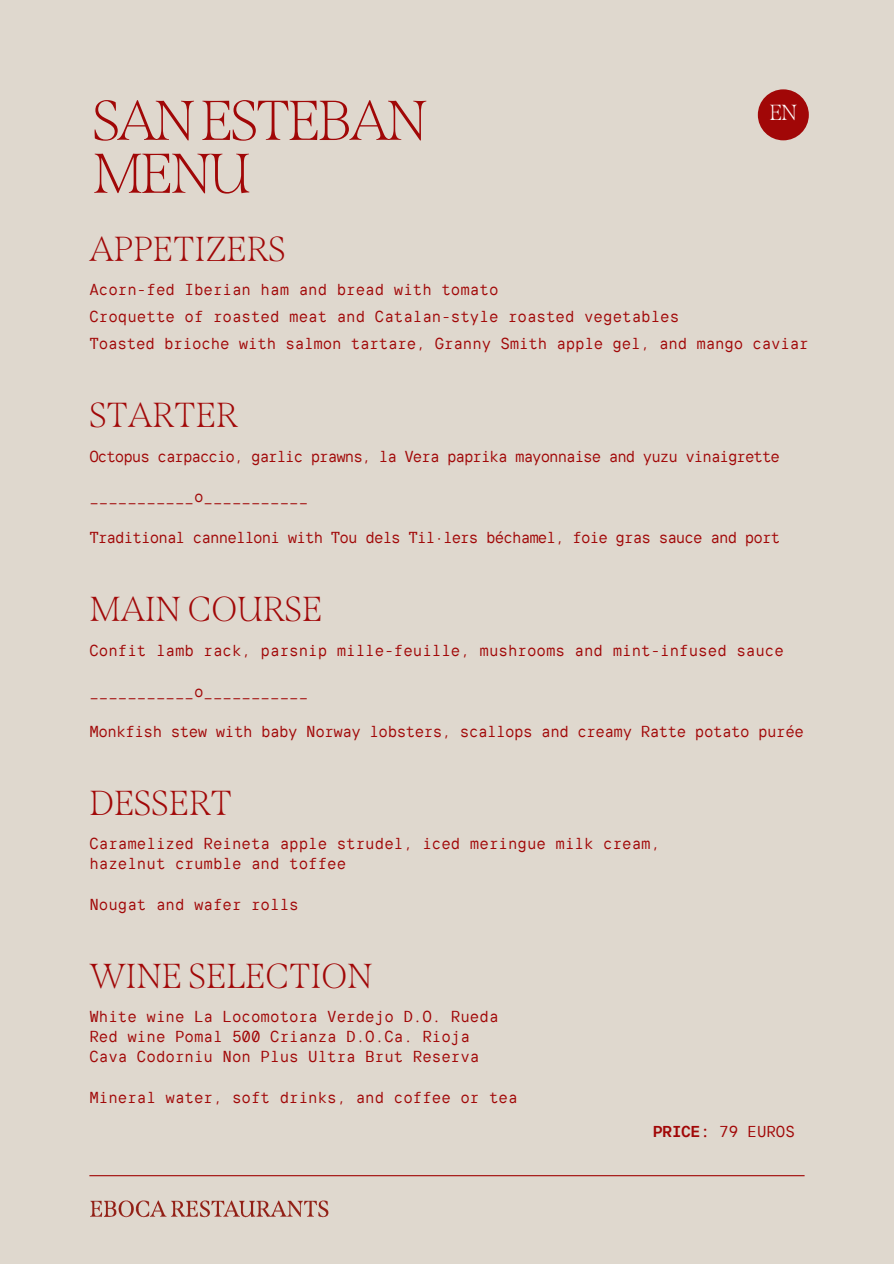
<style>
.page{position:relative;width:894px;height:1264px;background:#fff}
.page>*{position:absolute;margin:0;border:0;box-sizing:border-box;transform-origin:0 0}
.t1{font:100 56.1px/52.9px "Span";letter-spacing:-.05em;color:#a10707}
.t2{font:100 34.65px "Span";color:#a10707}
.t3{font:100 21.75px "Span";color:#fff}
.t4{font:15.9px/20.2px "TT Interphases Mono";color:#a10707}
.t5{font:15.9px "TT Interphases Mono";letter-spacing:-.065em;color:#a10707}
.t6{font:15.9px "TT Interphases Mono";letter-spacing:-.055em;color:#a10707}
.t7{font:15.9px "TT Interphases Mono";letter-spacing:-.03em;color:#a10707}
.t8{font:15.75px "TT Interphases Mono";color:#a10707}
.s1{font-weight:700}
</style>
<div class="page">
<div style="left:0;top:0;width:893px;height:1263px;background:#dfd8ce"></div>
<hr style="left:89px;top:1175px;width:715px;height:1px;background:#a10707">
<img style="left:90px;top:1200px;width:239px;height:18px">
<svg style="left:757px;top:89px;width:51px;height:51px;fill:#a10707"></svg>
<h1 class="t1" style="left:92px;top:95px;width:337px">SANESTEBAN<br>MENU</h1>
<h3 class="t3" style="left:769px;top:100px;width:29px">EN</h3>
<h2 class="t2" style="left:89px;top:229px;width:198px">APPETIZERS</h2>
<p class="t4" style="left:89px;top:276px;width:720px;line-height:27px">Acorn-fed Iberian ham and bread with tomato<br>Croquette of roasted meat and Catalan-style roasted vegetables<br>Toasted brioche with salmon tartare, Granny Smith apple gel, and mango caviar</p>
<h2 class="t2" style="left:89px;top:394px;width:150px">STARTER</h2>
<p class="t5" style="left:89px;top:446px;width:692px">Octopus carpaccio, garlic prawns, la Vera paprika mayonnaise and yuzu vinaigrette</p>
<p class="t4" style="left:89px;top:486px;width:220px">___________o___________</p>
<p class="t6" style="left:89px;top:527px;width:692px">Traditional cannelloni with Tou dels Til·lers béchamel, foie gras sauce and port</p>
<h2 class="t2" style="left:89px;top:588px;width:234px">MAIN COURSE</h2>
<p class="t4" style="left:89px;top:640px;width:695px">Confit lamb rack, parsnip mille-feuille, mushrooms and mint-infused sauce</p>
<p class="t4" style="left:89px;top:680px;width:220px">___________o___________</p>
<p class="t7" style="left:89px;top:721px;width:715px">Monkfish stew with baby Norway lobsters, scallops and creamy Ratte potato purée</p>
<h2 class="t2" style="left:89px;top:782px;width:144px">DESSERT</h2>
<p class="t4" style="left:89px;top:833px;width:572px">Caramelized Reineta apple strudel, iced meringue milk cream, hazelnut crumble and toffee</p>
<p class="t4" style="left:89px;top:893px;width:211px">Nougat and wafer rolls</p>
<h2 class="t2" style="left:89px;top:955px;width:285px">WINE SELECTION</h2>
<p class="t4" style="left:89px;top:1005px;width:410px">White wine La Locomotora Verdejo D.O. Rueda<br>Red wine Pomal 500 Crianza D.O.Ca. Rioja<br>Cava Codorniu Non Plus Ultra Brut Reserva</p>
<p class="t4" style="left:89px;top:1086px;width:429px">Mineral water, soft drinks, and coffee or tea</p>
<p class="t8" style="left:653px;top:1121px;width:143px"><span class="s1">PRICE:</span> 79 EUROS</p>
</div>
